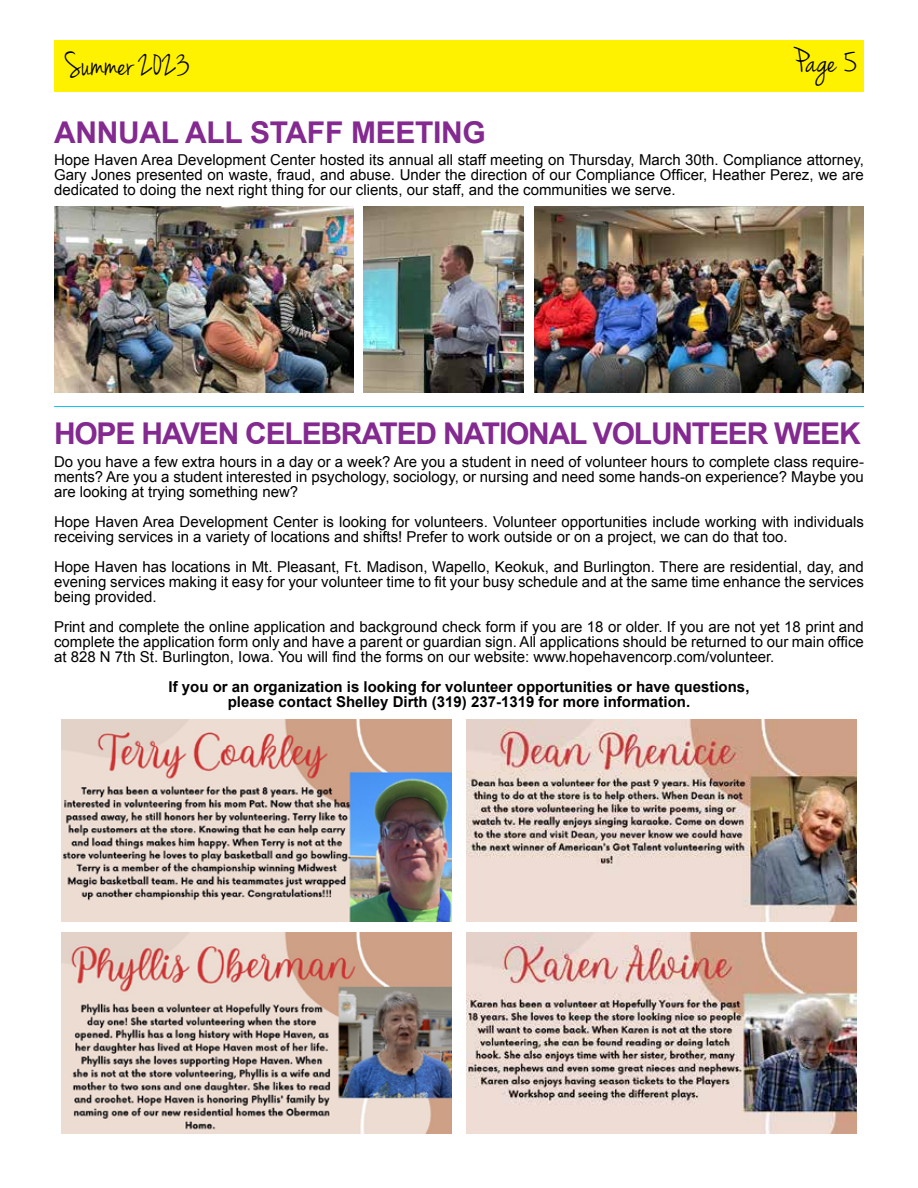
<style>
.page{position:relative;width:918px;height:1188px;background:#fff}
.page>*{position:absolute;margin:0;border:0;box-sizing:border-box;transform-origin:0 0}
.t1{font:36px "Jenna Sue";color:#000}
.t2{font:700 30px "Arial";letter-spacing:-.04em;color:#832990}
.t3{font:700 30px "Arial";letter-spacing:-.01em;color:#832990}
.t4{font:15px/15px "Arial";color:#000;text-align:justify}
.t5{font:700 15px/15px "Arial";color:#000;text-align:center}
</style>
<div class="page">
<div style="left:54px;top:40px;width:810px;height:52px;background:#fff200"></div>
<img style="left:62px;top:719px;width:389px;height:202px">
<img style="left:62px;top:932px;width:389px;height:202px">
<img style="left:467px;top:719px;width:389px;height:202px">
<img style="left:467px;top:932px;width:389px;height:202px">
<img style="left:54px;top:206px;width:300px;height:186px">
<img style="left:363px;top:206px;width:160px;height:186px">
<img style="left:535px;top:206px;width:329px;height:186px">
<hr style="left:54px;top:406px;width:810px;height:1px;background:#11c3f4">
<h1 class="t1" style="left:65px;top:44px;width:127px">Summer 2023</h1>
<h1 class="t1" style="left:794px;top:41px;width:65px">Page 5</h1>
<h2 class="t3" style="left:54px;top:113px;width:433px">ANNUAL ALL STAFF MEETING</h2>
<p class="t4" style="left:54px;top:152px;width:811px">Hope Haven Area Development Center hosted its annual all staff meeting on Thursday, March 30th. Compliance attorney, Gary Jones presented on waste, fraud, and abuse. Under the direction of our Compliance Officer, Heather Perez, we are dedicated to doing the next right thing for our clients, our staff, and the communities we serve.</p>
<h2 class="t2" style="left:54px;top:414px;width:808px">HOPE HAVEN CELEBRATED NATIONAL VOLUNTEER WEEK</h2>
<p class="t4" style="left:54px;top:455px;width:811px">Do you have a few extra hours in a day or a week? Are you a student in need of volunteer hours to complete class require&shy;ments? Are you a student interested in psychology, sociology, or nursing and need some hands-on experience? Maybe you are looking at trying something new?</p>
<p class="t4" style="left:54px;top:515px;width:811px">Hope Haven Area Development Center is looking for volunteers. Volunteer opportunities include working with individuals receiving services in a variety of locations and shifts! Prefer to work outside or on a project, we can do that too.</p>
<p class="t4" style="left:54px;top:560px;width:811px">Hope Haven has locations in Mt. Pleasant, Ft. Madison, Wapello, Keokuk, and Burlington. There are residential, day, and evening services making it easy for your volunteer time to fit your busy schedule and at the same time enhance the services being provided.</p>
<p class="t4" style="left:54px;top:620px;width:811px">Print and complete the online application and background check form if you are 18 or older. If you are not yet 18 print and complete the application form only and have a parent or guardian sign. All applications should be returned to our main office at 828 N 7th St. Burlington, Iowa. You will find the forms on our website: www.hopehavencorp.com/volunteer.</p>
<p class="t5" style="left:169px;top:680px;width:582px">If you or an organization is looking for volunteer opportunities or have questions, please contact Shelley Dirth (319) 237-1319 for more information.</p>
</div>
